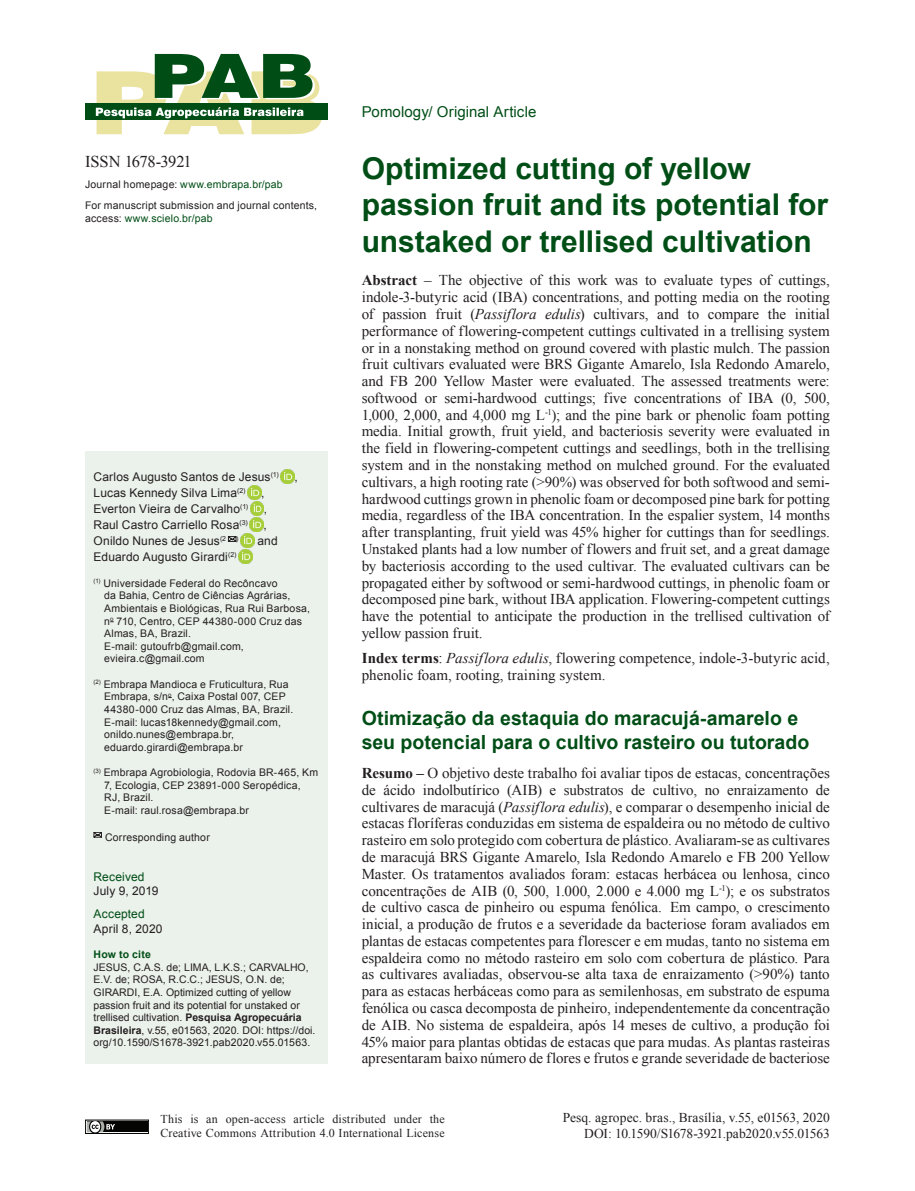
<style>
.page{position:relative;width:915px;height:1191px;background:#fff}
.page>*{position:absolute;margin:0;border:0;box-sizing:border-box;transform-origin:0 0}
.TÍTULO_DO_ARTIGO{font:700 30px/36.3px "Arial";color:#004e16}
.TÍTULO_DO_ABSTRACT{font:700 19.5px/23.7px "Arial";color:#004e16}
.ISSNe{font:16.5px "Times New Roman";letter-spacing:-.03em;color:#231f20}
.RESUMO_ABSTRACT{font:15px/16.8px "Times New Roman";color:#231f20;text-align:justify}
.SEÇÃO_TIPO_DE_ARTIGO{font:15px "Arial";letter-spacing:.005em;color:#004e16}
.t1{font:13.5px/16.2px "Times New Roman";color:#231f20;text-align:right}
.AUTORES{font:12px "Arial";letter-spacing:.01em;color:#231f20}
.t2{font:12px/14.4px "Times New Roman";letter-spacing:.015em;color:#231f20}
.ACEITE_DATA{font:12px "Arial";letter-spacing:.015em;color:#231f20}
.RECEBIDO_DATA{font:12px "Arial";letter-spacing:.01em;color:#231f20}
.RECEBIDO{font:12px "Arial";letter-spacing:.01em;color:#004e16}
.ACEITE{font:12px "Arial";letter-spacing:.01em;color:#004e16}
.NOTAS_AUTORES{font:10.5px/12.6px "Arial";letter-spacing:.015em;color:#231f20}
.HOW_TO_CITE_TEXTO{font:10.5px/12.6px "Arial";color:#231f20}
.ENDERECO_ELETRONICO{font:10.5px/12.6px "Arial";letter-spacing:.015em;color:#231f20}
.ENDERECO_ELETRONICO-2{font:10.5px "Arial";letter-spacing:.015em;color:#004e16}
.AUTOR_CORRESP{font:10.5px "Arial";letter-spacing:.015em;color:#231f20}
.HOW_TO_CITE{font:700 10.5px "Arial";letter-spacing:.02em;color:#004e16}
.AUTORES-2{font:6.9px "Arial";color:#231f20}
.s1{color:#231f20}
.s2{color:#004e16}
.s3{font-weight:700}
.s4{font-style:italic}
</style>
<div class="page">
<div style="left:85px;top:1119px;width:64px;height:15px;border:1px solid #040503"></div>
<div style="left:87px;top:1121px;width:60px;height:11px;background:#040503"></div>
<svg style="left:85px;top:1119px;width:30px;height:15px"></svg>
<div style="left:85px;top:104px;width:242px;height:16px;background:#004e16"></div>
<svg style="left:96px;top:54px;width:226px;height:80px"></svg>
<div style="left:85px;top:451px;width:242px;height:612px;background:#ebf1eb"></div>
<img style="left:280px;top:470px;width:14px;height:13px">
<img style="left:247px;top:486px;width:14px;height:13px">
<img style="left:250px;top:502px;width:14px;height:13px">
<svg style="left:250px;top:518px;width:13px;height:13px"></svg>
<svg style="left:228px;top:536px;width:8px;height:6px"></svg>
<img style="left:240px;top:534px;width:14px;height:13px">
<img style="left:238px;top:550px;width:14px;height:13px">
<svg style="left:94px;top:832px;width:8px;height:5px"></svg>
<p class="ISSNe" style="left:85px;top:150px;width:108px">ISSN 1678-3921</p>
<p class="ENDERECO_ELETRONICO-2" style="left:85px;top:178px;width:199px"><span class="s1">Journal homepage:</span> www.embrapa.br/pab</p>
<p class="ENDERECO_ELETRONICO" style="left:85px;top:199px;width:233px">For manuscript submission and journal contents, access: <span class="s2">www.scielo.br/pab</span></p>
<p class="AUTORES" style="left:94px;top:469px;width:186px">Carlos Augusto Santos de Jesus<sup>(1)</sup></p>
<p class="AUTORES" style="left:294px;top:469px;width:5px">,</p>
<p class="AUTORES" style="left:94px;top:485px;width:153px">Lucas Kennedy Silva Lima<sup>(2)</sup></p>
<p class="AUTORES" style="left:261px;top:485px;width:5px">,</p>
<p class="AUTORES" style="left:94px;top:501px;width:156px">Everton Vieira de Carvalho<sup>(1)</sup></p>
<p class="AUTORES" style="left:264px;top:501px;width:5px">,</p>
<p class="AUTORES" style="left:94px;top:517px;width:156px">Raul Castro Carriello Rosa<sup>(3)</sup></p>
<p class="AUTORES" style="left:263px;top:517px;width:5px">,</p>
<p class="AUTORES" style="left:94px;top:533px;width:134px">Onildo Nunes de Jesus<sup>(2</sup></p>
<p class="AUTORES-2" style="left:236px;top:534px;width:4px">)</p>
<p class="AUTORES" style="left:257px;top:533px;width:22px">and</p>
<p class="AUTORES" style="left:94px;top:549px;width:144px">Eduardo Augusto Girardi<sup>(2)</sup></p>
<p class="NOTAS_AUTORES" style="left:104px;top:577px;width:207px;text-indent:-11px"><sup>(1)</sup> Universidade Federal do Recôncavo<br>da Bahia, Centro de Ciências Agrárias,<br>Ambientais e Biológicas, Rua Rui Barbosa, n<sup>o</sup> 710, Centro, CEP 44380-000 Cruz das<br>Almas, BA, Brazil.<br>E-mail: gutoufrb@gmail.com, evieira.c@gmail.com</p>
<p class="NOTAS_AUTORES" style="left:104px;top:678px;width:190px;text-indent:-11px"><sup>(2)</sup> Embrapa Mandioca e Fruticultura, Rua Embrapa, s/n<sup>o</sup>, Caixa Postal 007, CEP 44380-000 Cruz das Almas, BA, Brazil.<br>E-mail: lucas18kennedy@gmail.com, onildo.nunes@embrapa.br, eduardo.girardi@embrapa.br</p>
<p class="NOTAS_AUTORES" style="left:104px;top:766px;width:215px;text-indent:-11px"><sup>(3)</sup> Embrapa Agrobiologia, Rodovia BR-465, Km<br>7, Ecologia, CEP 23891-000 Seropédica,<br>RJ, Brazil.<br>E-mail: raul.rosa@embrapa.br</p>
<p class="AUTOR_CORRESP" style="left:105px;top:830px;width:106px">Corresponding author</p>
<p class="RECEBIDO" style="left:94px;top:869px;width:52px">Received</p>
<p class="RECEBIDO_DATA" style="left:94px;top:883px;width:66px">July 9, 2019</p>
<p class="ACEITE" style="left:94px;top:906px;width:53px">Accepted</p>
<p class="ACEITE_DATA" style="left:94px;top:920px;width:70px">April 8, 2020</p>
<p class="HOW_TO_CITE" style="left:94px;top:947px;width:59px">How to cite</p>
<p class="HOW_TO_CITE_TEXTO" style="left:94px;top:961px;width:223px">JESUS, C.A.S. de; LIMA, L.K.S.; CARVALHO, E.V. de; ROSA, R.C.C.; JESUS, O.N. de; GIRARDI, E.A. Optimized cutting of yellow passion fruit and its potential for unstaked or trellised cultivation. <span class="s3">Pesquisa Agropecuária Brasileira</span>, v.55, e01563, 2020. DOI: https://doi. org/10.1590/S1678-3921.pab2020.v55.01563.</p>
<p class="SEÇÃO_TIPO_DE_ARTIGO" style="left:361px;top:102px;width:176px">Pomology/ Original Article</p>
<p class="TÍTULO_DO_ARTIGO" style="left:361px;top:151px;width:468px">Optimized cutting of yellow passion fruit and its potential for unstaked or trellised cultivation</p>
<p class="RESUMO_ABSTRACT" style="left:361px;top:272px;width:469px"><span class="s3">Abstract</span> – The objective of this work was to evaluate types of cuttings, indole-3-butyric acid (IBA) concentrations, and potting media on the rooting of passion fruit (<span class="s4">Passiflora edulis</span>) cultivars, and to compare the initial performance of flowering-competent cuttings cultivated in a trellising system or in a nonstaking method on ground covered with plastic mulch. The passion fruit cultivars evaluated were BRS Gigante Amarelo, Isla Redondo Amarelo, and FB 200 Yellow Master were evaluated. The assessed treatments were: softwood or semi-hardwood cuttings; five concentrations of IBA (0, 500, 1,000, 2,000, and 4,000 mg L<sup>-1</sup>); and the pine bark or phenolic foam potting media. Initial growth, fruit yield, and bacteriosis severity were evaluated in the field in flowering-competent cuttings and seedlings, both in the trellising system and in the nonstaking method on mulched ground. For the evaluated cultivars, a high rooting rate (&gt;90%) was observed for both softwood and semi&shy;hardwood cuttings grown in phenolic foam or decomposed pine bark for potting media, regardless of the IBA concentration. In the espalier system, 14 months after transplanting, fruit yield was 45% higher for cuttings than for seedlings.<br>Unstaked plants had a low number of flowers and fruit set, and a great damage by bacteriosis according to the used cultivar. The evaluated cultivars can be propagated either by softwood or semi-hardwood cuttings, in phenolic foam or decomposed pine bark, without IBA application. Flowering-competent cuttings have the potential to anticipate the production in the trellised cultivation of yellow passion fruit.</p>
<p class="RESUMO_ABSTRACT" style="left:361px;top:649px;width:469px"><span class="s3">Index terms</span>: <span class="s4">Passiflora edulis</span>, flowering competence, indole-3-butyric acid, phenolic foam, rooting, training system.</p>
<p class="TÍTULO_DO_ABSTRACT" style="left:361px;top:707px;width:449px">Otimização da estaquia do maracujá-amarelo e seu potencial para o cultivo rasteiro ou tutorado</p>
<p class="RESUMO_ABSTRACT" style="left:361px;top:764px;width:469px"><span class="s3">Resumo –</span> O objetivo deste trabalho foi avaliar tipos de estacas, concentrações de ácido indolbutírico (AIB) e substratos de cultivo, no enraizamento de cultivares de maracujá (<span class="s4">Passiflora edulis</span>), e comparar o desempenho inicial de estacas floríferas conduzidas em sistema de espaldeira ou no método de cultivo rasteiro em solo protegido com cobertura de plástico. Avaliaram-se as cultivares de maracujá BRS Gigante Amarelo, Isla Redondo Amarelo e FB 200 Yellow Master. Os tratamentos avaliados foram: estacas herbácea ou lenhosa, cinco concentrações de AIB (0, 500, 1.000, 2.000 e 4.000 mg L<sup>-1</sup>); e os substratos de cultivo casca de pinheiro ou espuma fenólica. Em campo, o crescimento inicial, a produção de frutos e a severidade da bacteriose foram avaliados em plantas de estacas competentes para florescer e em mudas, tanto no sistema em espaldeira como no método rasteiro em solo com cobertura de plástico. Para as cultivares avaliadas, observou-se alta taxa de enraizamento (&gt;90%) tanto para as estacas herbáceas como para as semilenhosas, em substrato de espuma fenólica ou casca decomposta de pinheiro, independentemente da concentração de AIB. No sistema de espaldeira, após 14 meses de cultivo, a produção foi 45% maior para plantas obtidas de estacas que para mudas. As plantas rasteiras apresentaram baixo número de flores e frutos e grande severidade de bacteriose</p>
<p class="t2" style="left:160px;top:1111px;width:286px">This is an open-access article distributed under the<br>Creative Commons Attribution 4.0 International License</p>
<p class="t1" style="left:562px;top:1109px;width:268px">Pesq. agropec. bras., Brasília, v.55, e01563, 2020<br>DOI: 10.1590/S1678-3921.pab2020.v55.01563</p>
</div>
